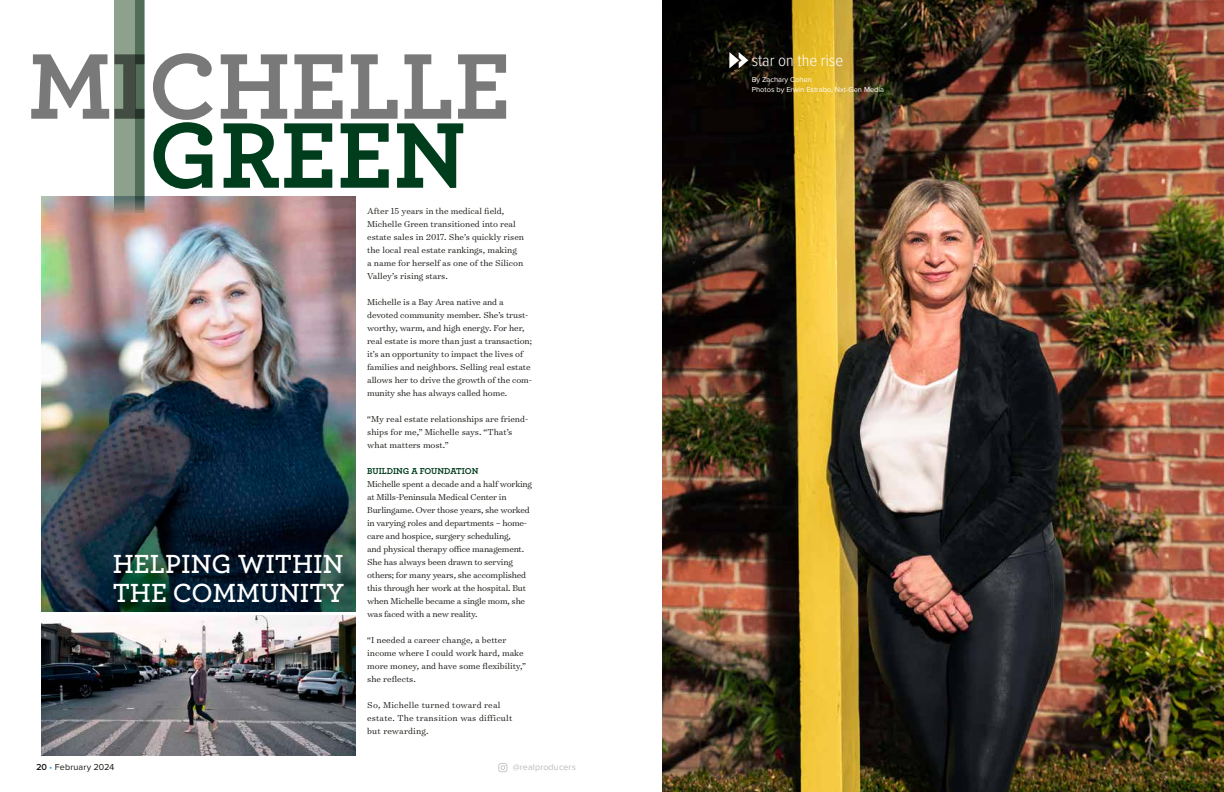
<style>
.page{position:relative;width:1224px;height:792px;background:#fff}
.page>*{position:absolute;margin:0;border:0;box-sizing:border-box;transform-origin:0 0}
.t1{font:700 97.8px "Archer Pro";color:#787978}
.t2{font:700 97.8px "Archer Pro";color:#003d1d}
.t3{font:600 27.5px/28.7px "Archer Pro";color:#fff}
.t4{font:300 17px "Proxima Nova Cond";color:#fff}
.t5{font:300 9.8px/13px "Surveyor Text";letter-spacing:-.01em;color:#171713}
.t6{font:300 9.8px/13px "Surveyor Text";letter-spacing:.02em;color:#171713}
.t7{font:700 9px "Archer Pro";color:#003d1d}
.t8{font:9px "Proxima Nova";letter-spacing:.01em;color:#171713}
.t9{font:9px "Proxima Nova";letter-spacing:.01em;color:#bbbcbc}
.t10{font:7.5px/10px "Proxima Nova";color:#fff}
.s1{font-weight:600}
.s2{color:#31a5d9}
</style>
<div class="page">
<svg style="left:498px;top:763px;width:9px;height:9px"></svg>
<img style="left:663px;top:0;width:561px;height:792px">
<svg style="left:729px;top:52px;width:19px;height:16px"></svg>
<img style="left:42px;top:196px;width:314px;height:416px">
<div style="left:115px;top:0;width:29px;height:213px;background:#8da18d"></div>
<svg style="left:135px;top:0;width:10px;height:213px;background:#58725f"></svg>
<img style="left:42px;top:616px;width:314px;height:140px">
<h1 class="t1" style="left:28px;top:9px;width:484px">MICHELLE</h1>
<h1 class="t2" style="left:149px;top:78px;width:319px">GREEN</h1>
<h2 class="t3" style="left:113px;top:548px;width:233px">HELPING WITHIN<br>THE COMMUNITY</h2>
<p class="t5" style="left:367px;top:204px;width:158px">After 15 years in the medical field, Michelle Green transitioned into real estate sales in 2017. She’s quickly risen the local real estate rankings, making<br>a name for herself as one of the Silicon Valley’s rising stars.</p>
<p class="t5" style="left:367px;top:295px;width:166px">Michelle is a Bay Area native and a devoted community member. She’s trust&shy;worthy, warm, and high energy. For her, real estate is more than just a transaction; it’s an opportunity to impact the lives of families and neighbors. Selling real estate allows her to drive the growth of the com&shy;munity she has always called home.</p>
<p class="t5" style="left:367px;top:412px;width:163px">“My real estate relationships are friend&shy;ships for me,” Michelle says. “That’s what matters most.”</p>
<p class="t7" style="left:367px;top:464px;width:113px">BUILDING A FOUNDATION</p>
<p class="t5" style="left:367px;top:477px;width:166px">Michelle spent a decade and a half working at Mills-Peninsula Medical Center in Burlingame. Over those years, she worked in varying roles and departments – home&shy;care and hospice, surgery scheduling,<br>and physical therapy office management.<br>She has always been drawn to serving others; for many years, she accomplished this through her work at the hospital. But when Michelle became a single mom, she was faced with a new reality.</p>
<p class="t5" style="left:367px;top:633px;width:160px">“I needed a career change, a better income where I could work hard, make more money, and have some flexibility,” she reflects.</p>
<p class="t6" style="left:367px;top:698px;width:147px">So, Michelle turned toward real estate. The transition was difficult but rewarding.</p>
<p class="t8" style="left:36px;top:762px;width:80px"><span class="s1">20</span> <span class="s2">•</span> February 2024</p>
<p class="t9" style="left:513px;top:762px;width:65px">@realproducers</p>
<h3 class="t4" style="left:752px;top:52px;width:93px">star on the rise</h3>
<p class="t10" style="left:752px;top:75px;width:134px">By Zachary Cohen<br>Photos by Erwin Estrabo, Nxt-Gen Media</p>
</div>
